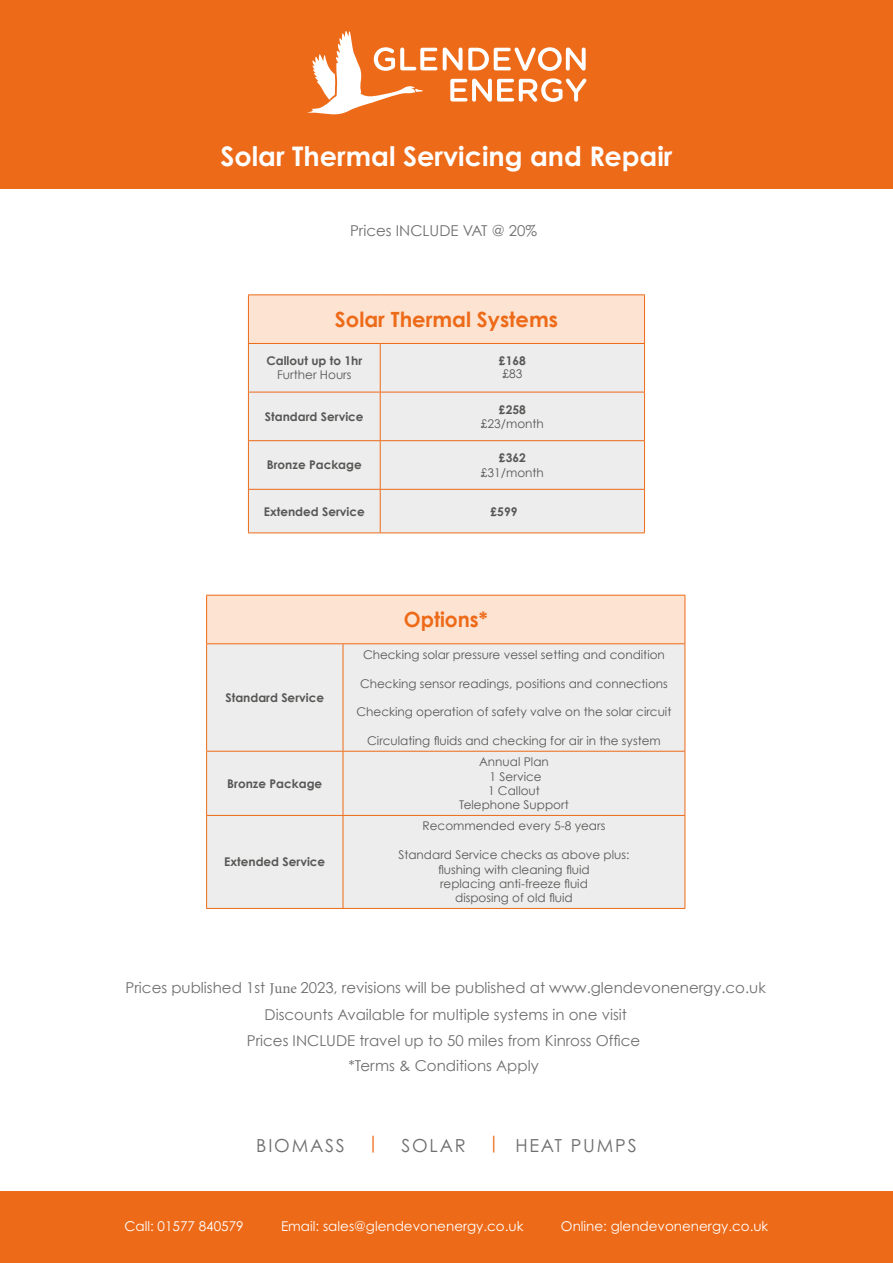
<style>
.page{position:relative;width:893px;height:1263px;background:#fff}
.page>*{position:absolute;margin:0;border:0;box-sizing:border-box;transform-origin:0 0}
.t1{font:700 27px "Century Gothic Pro";color:#fff}
.t2{font:700 21px "Century Gothic";color:#ed6a18}
.t3{font:700 21px "Century Gothic";color:#ed6a18;scale:.96 1}
.t4{font:18px "Century Gothic Pro";letter-spacing:.1em;color:#706f6f}
.t5{font:15px/26px "Century Gothic";color:#706f6f;text-align:center}
.t6{font:13.5px "Century Gothic Pro";color:#fff}
.t7{font:12px/14.4px "Century Gothic";color:#575756;text-align:center}
.t8{font:700 12px "Century Gothic";color:#575756}
.t9{font:700 12px "Century Gothic Pro";color:#575756}
.t10{font:12px "Century Gothic Pro";color:#575756}
.s1{font-family:"Century Gothic Pro"}
.s2{font-family:"Century Gothic"}
.s3{font-weight:700}
.s4{font-family:"Century Gothic Pro";font-weight:700}
.s5{font-family:"Minion Pro"}
</style>
<div class="page">
<div style="left:0;top:0;width:893px;height:188px;background:#ed6a18"></div>
<div style="left:0;top:1192px;width:893px;height:71px;background:#ed6a18"></div>
<svg style="left:307px;top:31px;width:130px;height:83px"></svg>
<svg style="left:443px;top:48px;width:19px;height:23px"></svg>
<svg style="left:468px;top:47px;width:118px;height:24px"></svg>
<svg style="left:450px;top:78px;width:136px;height:24px"></svg>
<div style="left:207px;top:595px;width:478px;height:49px;background:#fde4d2"></div>
<div style="left:207px;top:644px;width:478px;height:264px;background:#ededed"></div>
<hr style="left:206px;top:595px;width:137px;height:1px;background:#ed6a18">
<hr style="left:206px;top:595px;width:1px;height:48px;background:#ed6a18">
<hr style="left:343px;top:595px;width:342px;height:1px;background:#ed6a18">
<hr style="left:685px;top:595px;width:1px;height:48px;background:#ed6a18">
<hr style="left:206px;top:643px;width:137px;height:1px;background:#ed6a18">
<hr style="left:206px;top:644px;width:1px;height:107px;background:#ed6a18">
<hr style="left:343px;top:643px;width:342px;height:1px;background:#ed6a18">
<hr style="left:343px;top:644px;width:1px;height:107px;background:#ed6a18">
<hr style="left:685px;top:644px;width:1px;height:107px;background:#ed6a18">
<hr style="left:206px;top:751px;width:137px;height:1px;background:#ed6a18">
<hr style="left:206px;top:752px;width:1px;height:63px;background:#ed6a18">
<hr style="left:343px;top:751px;width:342px;height:1px;background:#ed6a18">
<hr style="left:343px;top:752px;width:1px;height:63px;background:#ed6a18">
<hr style="left:685px;top:752px;width:1px;height:63px;background:#ed6a18">
<hr style="left:206px;top:815px;width:137px;height:1px;background:#ed6a18">
<hr style="left:206px;top:816px;width:1px;height:92px;background:#ed6a18">
<hr style="left:343px;top:815px;width:342px;height:1px;background:#ed6a18">
<hr style="left:343px;top:816px;width:1px;height:92px;background:#ed6a18">
<hr style="left:685px;top:816px;width:1px;height:92px;background:#ed6a18">
<hr style="left:206px;top:908px;width:137px;height:1px;background:#ed6a18">
<hr style="left:343px;top:908px;width:342px;height:1px;background:#ed6a18">
<div style="left:248px;top:295px;width:397px;height:48px;background:#fde4d2"></div>
<div style="left:249px;top:344px;width:395px;height:188px;background:#ededed"></div>
<hr style="left:248px;top:294px;width:132px;height:1px;background:#ed6a18">
<hr style="left:248px;top:295px;width:1px;height:48px;background:#ed6a18">
<hr style="left:380px;top:294px;width:265px;height:1px;background:#ed6a18">
<hr style="left:644px;top:295px;width:1px;height:48px;background:#ed6a18">
<hr style="left:248px;top:343px;width:132px;height:1px;background:#ed6a18">
<hr style="left:248px;top:344px;width:1px;height:48px;background:#ed6a18">
<hr style="left:380px;top:343px;width:265px;height:1px;background:#ed6a18">
<hr style="left:380px;top:344px;width:1px;height:48px;background:#ed6a18">
<hr style="left:644px;top:344px;width:1px;height:48px;background:#ed6a18">
<hr style="left:248px;top:392px;width:132px;height:1px;background:#ed6a18">
<hr style="left:248px;top:392px;width:1px;height:48px;background:#ed6a18">
<hr style="left:380px;top:392px;width:265px;height:1px;background:#ed6a18">
<hr style="left:380px;top:392px;width:1px;height:48px;background:#ed6a18">
<hr style="left:644px;top:392px;width:1px;height:48px;background:#ed6a18">
<hr style="left:248px;top:440px;width:132px;height:1px;background:#ed6a18">
<hr style="left:248px;top:441px;width:1px;height:48px;background:#ed6a18">
<hr style="left:380px;top:440px;width:265px;height:1px;background:#ed6a18">
<hr style="left:380px;top:441px;width:1px;height:48px;background:#ed6a18">
<hr style="left:644px;top:441px;width:1px;height:48px;background:#ed6a18">
<hr style="left:248px;top:489px;width:132px;height:1px;background:#ed6a18">
<hr style="left:248px;top:490px;width:1px;height:42px;background:#ed6a18">
<hr style="left:380px;top:489px;width:265px;height:1px;background:#ed6a18">
<hr style="left:380px;top:490px;width:1px;height:42px;background:#ed6a18">
<hr style="left:644px;top:490px;width:1px;height:42px;background:#ed6a18">
<hr style="left:248px;top:532px;width:132px;height:1px;background:#ed6a18">
<hr style="left:380px;top:532px;width:265px;height:1px;background:#ed6a18">
<h1 class="t1" style="left:220px;top:139px;width:453px">Solar Thermal Servicing and Repair</h1>
<p class="t5" style="left:350px;top:217px;width:189px">Prices INCLUDE VAT @ 20%</p>
<h2 class="t2" style="left:335px;top:306px;width:225px">Solar Thermal Systems</h2>
<p class="t8" style="left:266px;top:353px;width:97px">Callout up to 1hr</p>
<p class="t7" style="left:277px;top:368px;width:76px">Further Hours</p>
<p class="t8" style="left:499px;top:353px;width:28px">£1<span class="s1">68</span></p>
<p class="t10" style="left:502px;top:366px;width:21px"><span class="s2">£</span>83</p>
<p class="t8" style="left:265px;top:409px;width:100px">Standard Service</p>
<p class="t7" style="left:481px;top:402px;width:65px"><span class="s3">£2</span><span class="s4">58 </span>£<span class="s1">23</span>/month</p>
<p class="t8" style="left:267px;top:458px;width:97px">Bronze Package</p>
<p class="t9" style="left:499px;top:451px;width:28px"><span class="s2">£</span>362</p>
<p class="t7" style="left:481px;top:465px;width:65px">£<span class="s1">31</span>/month</p>
<p class="t8" style="left:264px;top:504px;width:103px">Extended Service</p>
<p class="t8" style="left:491px;top:504px;width:28px">£5<span class="s1">99</span></p>
<p class="t8" style="left:225px;top:690px;width:100px">Standard Service</p>
<p class="t8" style="left:227px;top:776px;width:97px">Bronze Package</p>
<p class="t8" style="left:224px;top:854px;width:103px">Extended Service</p>
<h2 class="t3" style="left:404px;top:606px;width:89px">Options*</h2>
<p class="t7" style="left:363px;top:647px;width:303px">Checking solar pressure vessel setting and condition</p>
<p class="t7" style="left:360px;top:676px;width:309px">Checking sensor readings, positions and connections</p>
<p class="t7" style="left:357px;top:705px;width:316px">Checking operation of safety valve on the solar circuit</p>
<p class="t7" style="left:367px;top:733px;width:295px">Circulating fluids and checking for air in the system</p>
<p class="t7" style="left:459px;top:754px;width:111px">Annual Plan<br>1 Service<br>1 Callout<br>Telephone Support</p>
<p class="t7" style="left:423px;top:819px;width:184px">Recommended every 5-8 years</p>
<p class="t7" style="left:398px;top:847px;width:233px">Standard Service checks as above plus: flushing with cleaning fluid<br>replacing anti-freeze fluid<br>disposing of old fluid</p>
<p class="t5" style="left:126px;top:974px;width:642px">Prices published <span class="s1">1st</span> <span class="s5">June</span> 202<span class="s1">3</span>, revisions will be published at www.glendevonenergy.co.uk Discounts Available for multiple systems in one visit<br>Prices INCLUDE travel up to 50 miles from Kinross Office<br>*Terms &amp; Conditions Apply</p>
<h3 class="t4" style="left:256px;top:1134px;width:382px">BIOMASS <sup>|</sup> SOLAR <sup>|</sup> HEAT PUMPS</h3>
<p class="t6" style="left:125px;top:1218px;width:121px">Call: 01577 840579</p>
<p class="t6" style="left:281px;top:1218px;width:244px">Email: sales@glendevonenergy.co.uk</p>
<p class="t6" style="left:561px;top:1218px;width:209px">Online: glendevonenergy.co.uk</p>
</div>
